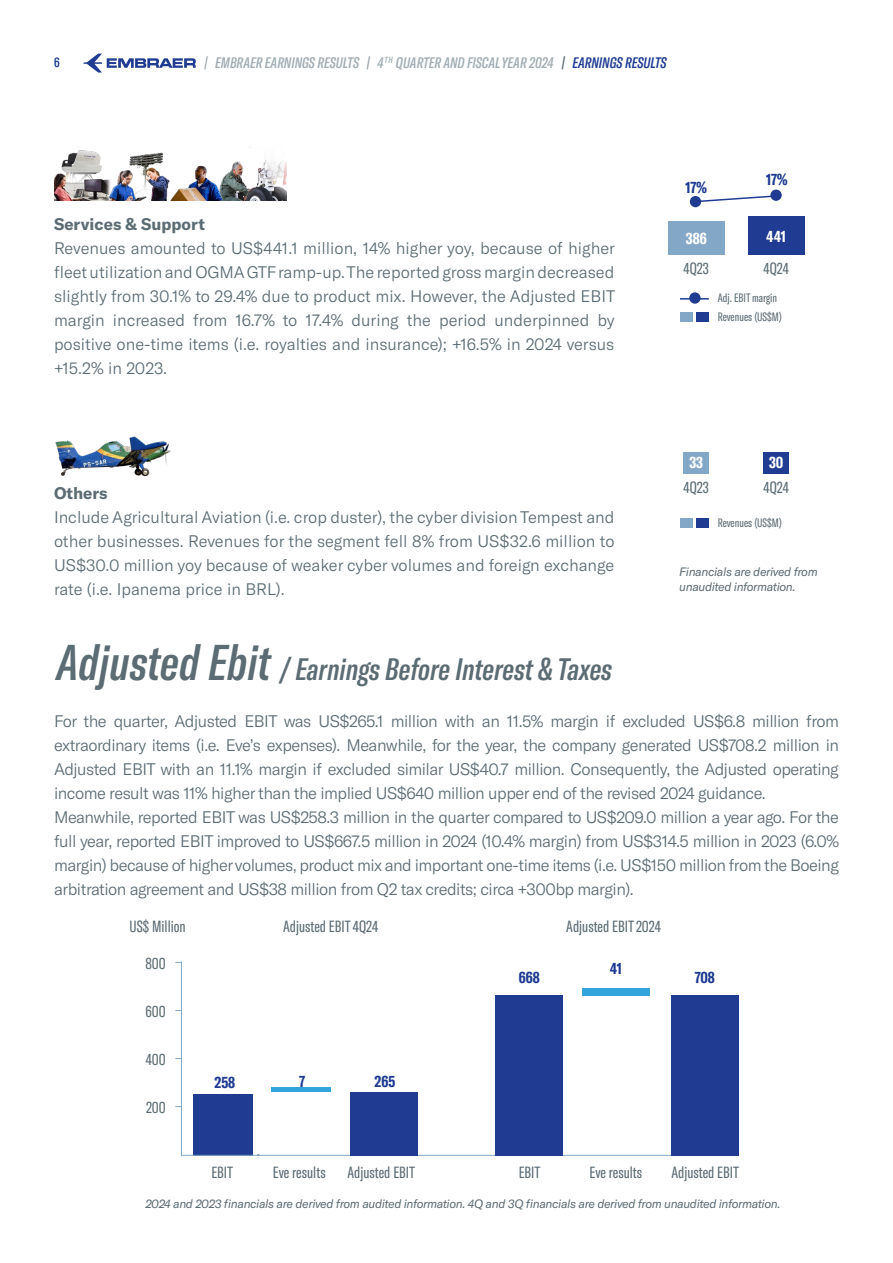
<style>
.page{position:relative;width:893px;height:1263px;background:#fff}
.page>*{position:absolute;margin:0;border:0;box-sizing:border-box;transform-origin:0 0}
.t1{font:italic 500 extra-condensed 30.6px "GT America";color:#5c6c74}
.t2{font:300 16.5px/24px "GT America";letter-spacing:-.03em;color:#5c6c74;text-align:justify}
.t3{font:700 16.5px "GT America";color:#5c6c74}
.t4{font:extra-condensed 16.05px "GT America";color:#5c6c74}
.t5{font:700 extra-condensed 16.05px "GT America";color:#1f3c92}
.t6{font:700 extra-condensed 16.05px "GT America";color:#fff}
.t7{font:italic 500 extra-condensed 15px "GT America";color:#647883}
.t8{font:italic 500 extra-condensed 15px "GT America";color:#1f3c92}
.t9{font:500 extra-condensed 13.5px "GT America";color:#1f3c92}
.t10{font:italic 12px/15px "GT America";letter-spacing:-.03em;color:#5c6c74}
.t11{font:extra-condensed 12px/18.9px "GT America";color:#5c6c74}
.s1{color:#5c6c74}
.s2{font-size:49.5px}
</style>
<div class="page">
<svg style="left:83px;top:54px;width:113px;height:19px"></svg>
<img style="left:54px;top:147px;width:232px;height:54px">
<img style="left:55px;top:436px;width:116px;height:41px">
<hr style="left:680px;top:298px;width:29px;height:2px;background:#1f3c92">
<svg style="left:698px;top:195px;width:76px;height:8px"></svg>
<div style="left:748px;top:217px;width:56px;height:38px;background:#1f3c92"></div>
<div style="left:764px;top:452px;width:25px;height:21px;background:#1f3c92"></div>
<div style="left:668px;top:221px;width:57px;height:34px;background:#82a7c7"></div>
<div style="left:684px;top:452px;width:25px;height:21px;background:#82a7c7"></div>
<div style="left:689px;top:292px;width:12px;height:12px;background:#1f3c92;border-radius:50%"></div>
<div style="left:690px;top:196px;width:11px;height:11px;background:#1f3c92;border-radius:50%"></div>
<div style="left:770px;top:190px;width:12px;height:11px;background:#1f3c92;border-radius:50%"></div>
<div style="left:680px;top:312px;width:13px;height:10px;background:#82a7c7"></div>
<div style="left:680px;top:518px;width:13px;height:10px;background:#82a7c7"></div>
<div style="left:696px;top:312px;width:13px;height:10px;background:#1f3c92"></div>
<div style="left:696px;top:518px;width:13px;height:10px;background:#1f3c92"></div>
<div style="left:193px;top:1094px;width:60px;height:61px;background:#1f3c92"></div>
<hr style="left:271px;top:1088px;width:59px;height:4px;background:#33a3dc">
<hr style="left:181px;top:1155px;width:493px;height:1px;background:#82a7c7">
<hr style="left:181px;top:961px;width:1px;height:195px;background:#82a7c7">
<div style="left:496px;top:995px;width:67px;height:161px;background:#1f3c92"></div>
<div style="left:671px;top:995px;width:67px;height:161px;background:#1f3c92"></div>
<div style="left:350px;top:1092px;width:67px;height:64px;background:#1f3c92"></div>
<div style="left:582px;top:988px;width:67px;height:7px;background:#33a3dc"></div>
<p class="t9" style="left:54px;top:55px;width:7px">6</p>
<p class="t7" style="left:205px;top:54px;width:351px">| EMBRAER EARNINGS RESULTS <span class="s1">|</span> 4<sup>TH</sup> QUARTER AND FISCAL YEAR 2024</p>
<p class="t8" style="left:562px;top:54px;width:106px"><span class="s1">|</span> EARNINGS RESULTS</p>
<p class="t3" style="left:54px;top:214px;width:152px">Services &amp; Support</p>
<p class="t2" style="left:54px;top:236px;width:563px">Revenues amounted to US$441.1 million, 14% higher yoy, because of higher fleet utilization and OGMA GTF ramp-up. The reported gross margin decreased slightly from 30.1% to 29.4% due to product mix. However, the Adjusted EBIT margin increased from 16.7% to 17.4% during the period underpinned by positive one-time items (i.e. royalties and insurance); +16.5% in 2024 versus +15.2% in 2023.</p>
<p class="t3" style="left:54px;top:483px;width:55px">Others</p>
<p class="t2" style="left:54px;top:505px;width:562px">Include Agricultural Aviation (i.e. crop duster), the cyber division Tempest and other businesses. Revenues for the segment fell 8% from US$32.6 million to US$30.0 million yoy because of weaker cyber volumes and foreign exchange rate (i.e. Ipanema price in BRL).</p>
<p class="t5" style="left:685px;top:178px;width:23px">17%</p>
<p class="t5" style="left:766px;top:169px;width:23px">17%</p>
<p class="t6" style="left:686px;top:229px;width:22px">386</p>
<p class="t4" style="left:684px;top:259px;width:27px">4Q23</p>
<p class="t6" style="left:767px;top:227px;width:21px">441</p>
<p class="t4" style="left:763px;top:259px;width:27px">4Q24</p>
<p class="t11" style="left:718px;top:288px;width:65px">Adj. EBIT margin<br>Revenues (US$M)</p>
<p class="t6" style="left:689px;top:452px;width:15px">33</p>
<p class="t4" style="left:684px;top:478px;width:27px">4Q23</p>
<p class="t6" style="left:769px;top:452px;width:16px">30</p>
<p class="t4" style="left:763px;top:478px;width:27px">4Q24</p>
<p class="t11" style="left:718px;top:514px;width:65px">Revenues (US$M)</p>
<p class="t10" style="left:679px;top:564px;width:140px">Financials are derived from unaudited information.</p>
<h1 class="t1" style="left:56px;top:651px;width:557px"><span class="s2">Adjusted Ebit</span> / Earnings Before Interest &amp; Taxes</h1>
<p class="t2" style="left:54px;top:709px;width:786px;text-align:left">For the quarter, Adjusted EBIT was US$265.1 million with an 11.5% margin if excluded US$6.8 million from extraordinary items (i.e. Eve’s expenses). Meanwhile, for the year, the company generated US$708.2 million in Adjusted EBIT with an 11.1% margin if excluded similar US$40.7 million. Consequently, the Adjusted operating income result was 11% higher than the implied US$640 million upper end of the revised 2024 guidance.<br>Meanwhile, reported EBIT was US$258.3 million in the quarter compared to US$209.0 million a year ago. For the full year, reported EBIT improved to US$667.5 million in 2024 (10.4% margin) from US$314.5 million in 2023 (6.0% margin) because of higher volumes, product mix and important one-time items (i.e. US$150 million from the Boeing arbitration agreement and US$38 million from Q2 tax credits; circa +300bp margin).</p>
<p class="t4" style="left:130px;top:917px;width:58px">US$ Million</p>
<p class="t4" style="left:283px;top:917px;width:97px">Adjusted EBIT 4Q24</p>
<p class="t4" style="left:566px;top:917px;width:96px">Adjusted EBIT 2024</p>
<p class="t4" style="left:145px;top:954px;width:22px">800</p>
<p class="t4" style="left:145px;top:1002px;width:22px">600</p>
<p class="t4" style="left:146px;top:1050px;width:22px">400</p>
<p class="t4" style="left:146px;top:1098px;width:21px">200</p>
<p class="t5" style="left:215px;top:1073px;width:22px">258</p>
<p class="t5" style="left:299px;top:1071px;width:8px">7</p>
<p class="t4" style="left:257px;top:1141px;width:5px">.</p>
<p class="t5" style="left:375px;top:1071px;width:22px">265</p>
<p class="t5" style="left:610px;top:959px;width:13px">41</p>
<p class="t5" style="left:519px;top:967px;width:22px">668</p>
<p class="t5" style="left:695px;top:967px;width:22px">708</p>
<p class="t4" style="left:211px;top:1163px;width:23px">EBIT</p>
<p class="t4" style="left:273px;top:1163px;width:54px">Eve results</p>
<p class="t4" style="left:519px;top:1163px;width:23px">EBIT</p>
<p class="t4" style="left:590px;top:1163px;width:54px">Eve results</p>
<p class="t4" style="left:347px;top:1163px;width:69px">Adjusted EBIT</p>
<p class="t4" style="left:671px;top:1163px;width:69px">Adjusted EBIT</p>
<p class="t10" style="left:145px;top:1196px;width:637px">2024 and 2023 financials are derived from audited information. 4Q and 3Q financials are derived from unaudited information.</p>
</div>
